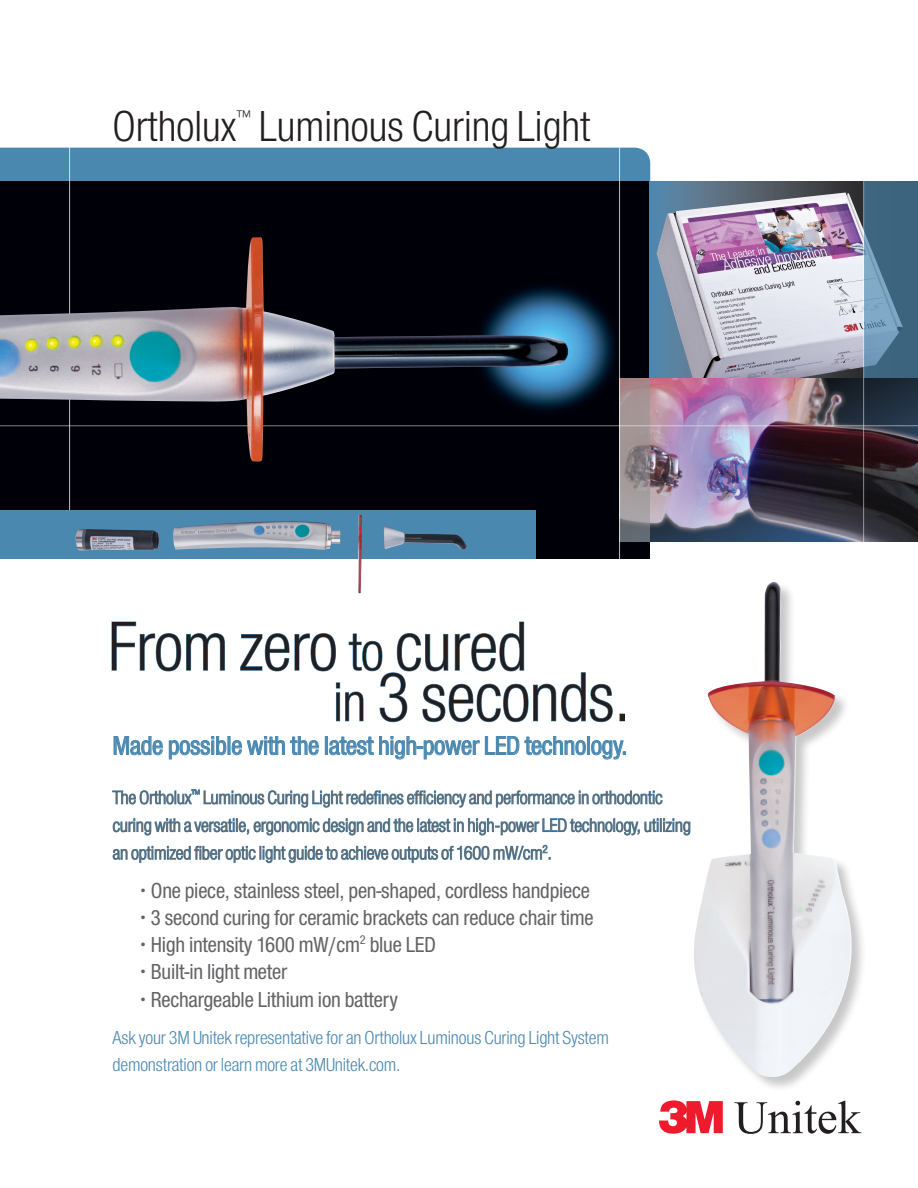
<style>
.page{position:relative;width:918px;height:1188px;background:#fff}
.page>*{position:absolute;margin:0;border:0;box-sizing:border-box;transform-origin:0 0}
.Ad_Copy_Block{font:72.3px "Helvetica Neue H47";letter-spacing:-.01em;color:#231f20}
.t1{font:45px "Helvetica Neue H47";color:#231f20}
.Ad_Copy_Block-2{font:27px "Helvetica Neue H57";letter-spacing:-.01em;color:#4a88b0}
.Ad_Copy_Block-3{font:22.5px "Helvetica Neue H57";letter-spacing:-.01em;color:#636366}
.Ad_Copy_Block-4{font:19.5px/27.8px "Helvetica Neue H47";letter-spacing:-.01em;color:#636366}
.Ad_Copy_Block-5{font:19.5px/27px "Helvetica Neue H47";letter-spacing:-.01em;color:#4a88b0}
.t2{font:17.55px "Helvetica Neue H47";color:#231f20}
.s1{font-size:57px}
</style>
<div class="page">
<div style="left:0;top:148px;width:650px;height:34px;background:#4a88b0"></div>
<div style="left:0;top:182px;width:650px;height:376px;background:#000009"></div>
<svg style="left:659px;top:1100px;width:34px;height:34px"></svg>
<svg style="left:113px;top:736px;width:50px;height:20px"></svg>
<svg style="left:169px;top:736px;width:150px;height:24px"></svg>
<svg style="left:325px;top:736px;width:301px;height:24px"></svg>
<svg style="left:112px;top:789px;width:551px;height:19px"></svg>
<svg style="left:113px;top:818px;width:572px;height:18px"></svg>
<svg style="left:112px;top:845px;width:438px;height:18px"></svg>
<svg style="left:650px;top:181px;width:268px;height:198px;background:#4e6c82"></svg>
<img style="left:657px;top:193px;width:206px;height:186px">
<svg style="left:864px;top:182px;width:54px;height:197px;background:#4d7590"></svg>
<hr style="left:69px;top:147px;width:1px;height:418px;background:#fff">
<div style="left:693px;top:581px;width:225px;height:557px;background:#231f20;opacity:.25"></div>
<img style="left:685px;top:582px;width:193px;height:498px">
<svg style="left:111px;top:621px;width:114px;height:51px"></svg>
<svg style="left:240px;top:621px;width:373px;height:101px"></svg>
<svg style="left:620px;top:714px;width:4px;height:7px"></svg>
<img style="left:650px;top:379px;width:268px;height:163px">
<svg style="left:620px;top:379px;width:30px;height:163px;background:#968c8e"></svg>
<hr style="left:619px;top:141px;width:1px;height:532px;background:#fff">
<hr style="left:0;top:425px;width:918px;height:1px;background:#fff">
<hr style="left:863px;top:167px;width:1px;height:419px;background:#fff">
<img style="left:0;top:237px;width:568px;height:225px">
<div style="left:0;top:510px;width:536px;height:49px;background:#4a88b0"></div>
<img style="left:75px;top:514px;width:392px;height:80px">
<p class="t1" style="left:112px;top:96px;width:125px">Ortholux</p>
<p class="t2" style="left:236px;top:104px;width:16px">™</p>
<p class="t1" style="left:259px;top:96px;width:333px">Luminous Curing Light</p>
<p class="Ad_Copy_Block" style="left:108px;top:598px;width:421px">From zero <span class="s1">to</span> cured</p>
<p class="Ad_Copy_Block" style="left:333px;top:649px;width:299px"><span class="s1">in</span> 3 seconds.</p>
<p class="Ad_Copy_Block-2" style="left:113px;top:727px;width:516px">Made possible with the latest high-power LED technology.</p>
<p class="Ad_Copy_Block-4" style="left:113px;top:785px;width:580px">The Ortholux<sup>™</sup> Luminous Curing Light redefines efficiency and performance in orthodontic curing with a versatile, ergonomic design and the latest in high-power LED technology, utilizing an optimized fiber optic light guide to achieve outputs of 1600 mW/cm<sup>2</sup>.</p>
<p class="Ad_Copy_Block-3" style="left:140px;top:875px;width:452px">• One piece, stainless steel, pen-shaped, cordless handpiece</p>
<p class="Ad_Copy_Block-3" style="left:140px;top:902px;width:455px">• 3 second curing for ceramic brackets can reduce chair time</p>
<p class="Ad_Copy_Block-3" style="left:140px;top:929px;width:298px">• High intensity 1600 mW/cm<sup>2</sup> blue LED</p>
<p class="Ad_Copy_Block-3" style="left:140px;top:956px;width:149px">• Built-in light meter</p>
<p class="Ad_Copy_Block-3" style="left:140px;top:984px;width:260px">• Rechargeable Lithium ion battery</p>
<p class="Ad_Copy_Block-5" style="left:113px;top:1026px;width:498px">Ask your 3M Unitek representative for an Ortholux Luminous Curing Light System demonstration or learn more at 3MUnitek.com.</p>
</div>
